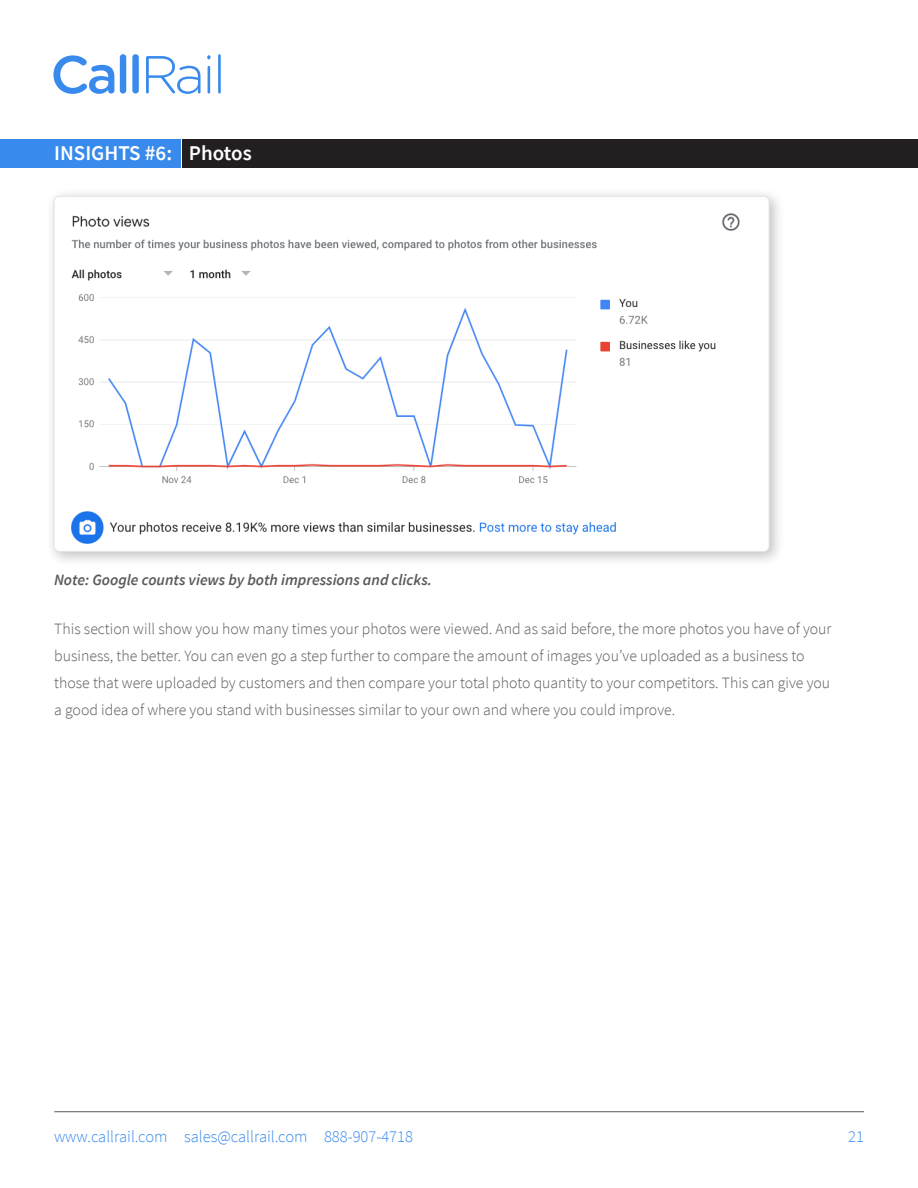
<style>
.page{position:relative;width:918px;height:1188px;background:#fff}
.page>*{position:absolute;margin:0;border:0;box-sizing:border-box;transform-origin:0 0}
.Sub_Black{font:600 21px "Source Sans Pro";color:#fff}
.t1{font:300 16.5px "Source Sans Pro";color:#388aed}
.t2{font:300 15.75px/27px "Source Sans Pro";color:#595959}
.t3{font:italic 600 15.75px "Source Sans Pro";color:#595959}
</style>
<div class="page">
<hr style="left:54px;top:1111px;width:810px;height:1px;background:#595857">
<div style="left:0;top:139px;width:180px;height:28px;background:#388aed"></div>
<div style="left:183px;top:139px;width:735px;height:28px;background:#231f20"></div>
<svg style="left:53px;top:54px;width:168px;height:40px"></svg>
<div style="left:46px;top:188px;width:739px;height:379px;background:#231f20;opacity:.27"></div>
<img style="left:54px;top:196px;width:715px;height:356px">
<p class="Sub_Black" style="left:54px;top:139px;width:199px">INSIGHTS #6: Photos</p>
<p class="t3" style="left:54px;top:569px;width:380px">Note: Google counts views by both impressions and clicks.</p>
<p class="t2" style="left:54px;top:615px;width:779px">This section will show you how many times your photos were viewed. And as said before, the more photos you have of your business, the better. You can even go a step further to compare the amount of images you’ve uploaded as a business to those that were uploaded by customers and then compare your total photo quantity to your competitors. This can give you a good idea of where you stand with businesses similar to your own and where you could improve.</p>
<p class="t1" style="left:54px;top:1127px;width:360px">www.callrail.com sales@callrail.com 888-907-4718</p>
<p class="t1" style="left:848px;top:1127px;width:17px">21</p>
</div>
